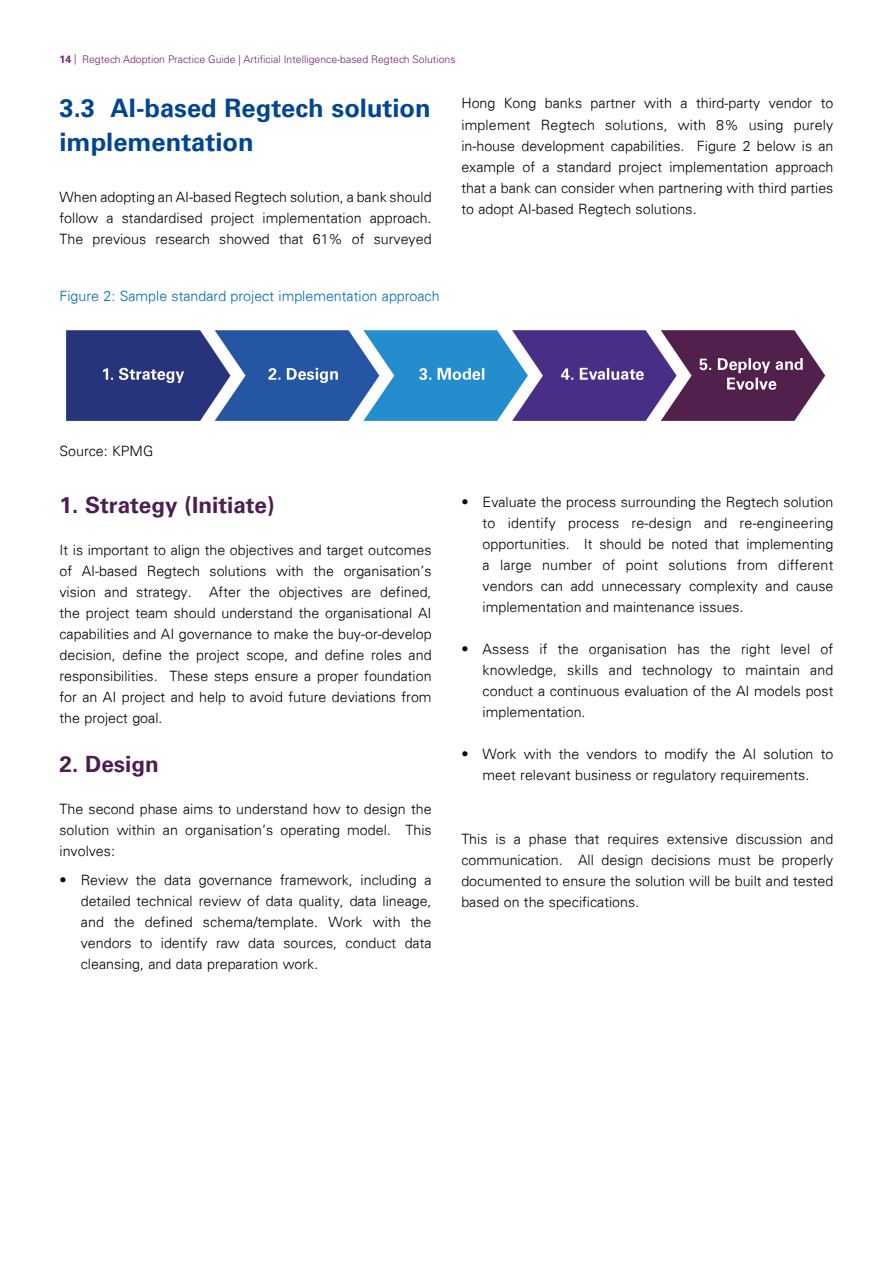
<style>
.page{position:relative;width:893px;height:1263px;background:#fff}
.page>*{position:absolute;margin:0;border:0;box-sizing:border-box;transform-origin:0 0}
.SVY_-_inside___body{font:700 25.5px/34.5px "Univers 65";color:#004690}
.SVY_-_inside___body-2{font:700 22.5px "Univers 65";color:#4e1e50}
.Body_head{font:300 14.25px/21px "Univers 45";color:#000;text-align:justify}
.SVY_-_inside___body-3{font:300 14.25px/21px "Univers 45";color:#000;text-align:justify}
.SVY_-_inside___body-4{font:300 14.25px "Univers 45";color:#006ab4}
.t1{font:300 10.5px "Univers LT Std";color:#72217b}
.s1{font-family:"Univers 65";font-weight:700}
</style>
<div class="page">
<img style="left:66px;top:330px;width:760px;height:91px">
<p class="t1" style="left:60px;top:53px;width:398px"><span class="s1">14</span> | Regtech Adoption Practice Guide | Artificial Intelligence-based Regtech Solutions</p>
<p class="SVY_-_inside___body" style="left:60px;top:91px;width:373px">3.3 AI-based Regtech solution implementation</p>
<p class="Body_head" style="left:60px;top:187px;width:374px">When adopting an AI-based Regtech solution, a bank should follow a standardised project implementation approach.<br>The previous research showed that 61% of surveyed</p>
<p class="Body_head" style="left:461px;top:93px;width:374px">Hong Kong banks partner with a third-party vendor to implement Regtech solutions, with 8% using purely in-house development capabilities. Figure 2 below is an example of a standard project implementation approach that a bank can consider when partnering with third parties to adopt AI-based Regtech solutions.</p>
<p class="SVY_-_inside___body-4" style="left:60px;top:287px;width:382px">Figure 2: Sample standard project implementation approach</p>
<p class="Body_head" style="left:60px;top:441px;width:95px">Source: KPMG</p>
<p class="SVY_-_inside___body-2" style="left:60px;top:492px;width:217px">1. Strategy (Initiate)</p>
<p class="Body_head" style="left:60px;top:540px;width:374px">It is important to align the objectives and target outcomes of AI-based Regtech solutions with the organisation’s vision and strategy. After the objectives are defined, the project team should understand the organisational AI capabilities and AI governance to make the buy-or-develop decision, define the project scope, and define roles and responsibilities. These steps ensure a proper foundation for an AI project and help to avoid future deviations from the project goal.</p>
<p class="SVY_-_inside___body-2" style="left:60px;top:750px;width:101px">2. Design</p>
<p class="Body_head" style="left:60px;top:798px;width:374px">The second phase aims to understand how to design the solution within an organisation’s operating model. This involves:</p>
<p class="SVY_-_inside___body-3" style="left:81px;top:870px;width:352px;text-indent:-21px">• Review the data governance framework, including a detailed technical review of data quality, data lineage, and the defined schema/template. Work with the vendors to identify raw data sources, conduct data cleansing, and data preparation work.</p>
<p class="SVY_-_inside___body-3" style="left:483px;top:491px;width:352px;text-indent:-21px">• Evaluate the process surrounding the Regtech solution to identify process re-design and re-engineering opportunities. It should be noted that implementing a large number of point solutions from different vendors can add unnecessary complexity and cause implementation and maintenance issues.</p>
<p class="SVY_-_inside___body-3" style="left:483px;top:638px;width:352px;text-indent:-21px">• Assess if the organisation has the right level of knowledge, skills and technology to maintain and conduct a continuous evaluation of the AI models post implementation.</p>
<p class="SVY_-_inside___body-3" style="left:461px;top:744px;width:374px;text-align:center">• Work with the vendors to modify the AI solution to meet relevant business or regulatory requirements.</p>
<p class="Body_head" style="left:461px;top:828px;width:374px">This is a phase that requires extensive discussion and communication. All design decisions must be properly documented to ensure the solution will be built and tested based on the specifications.</p>
</div>
